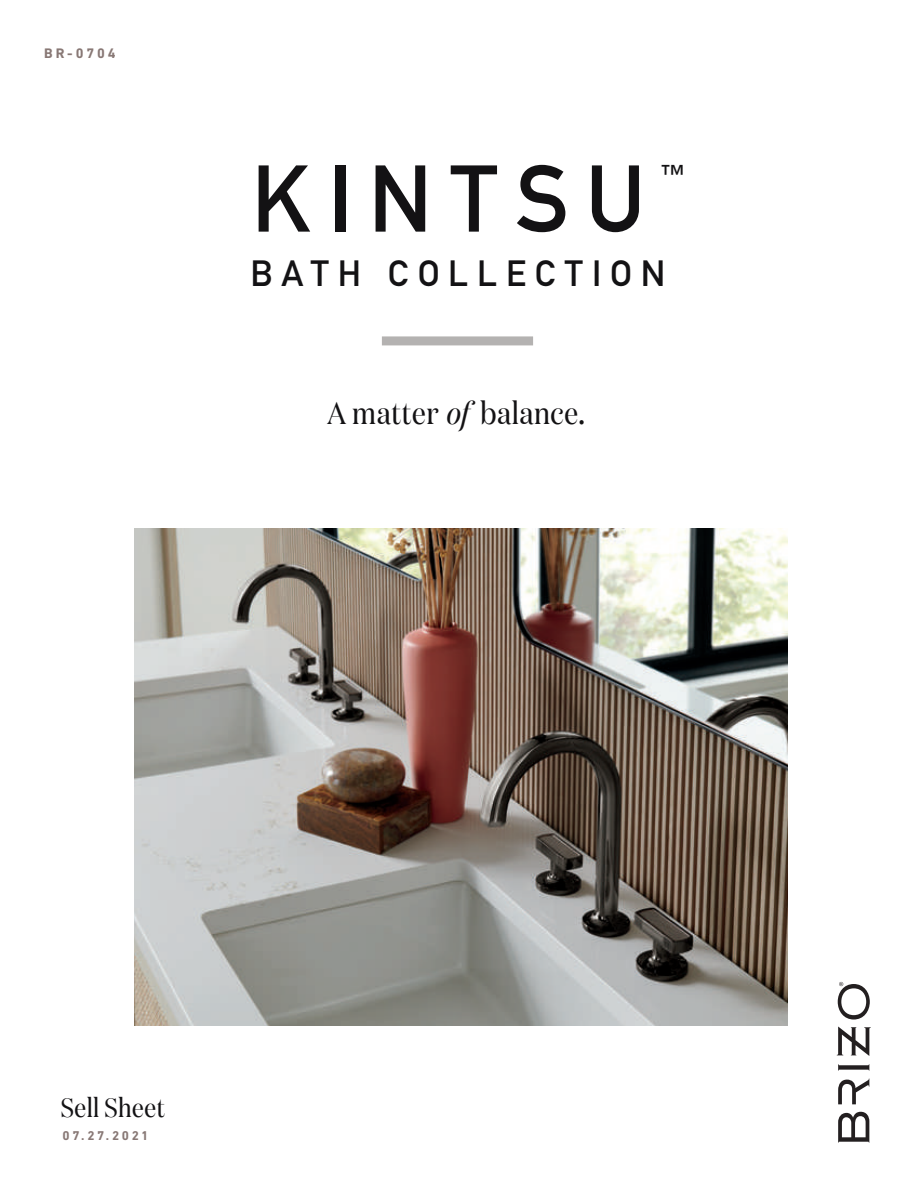
<style>
.page{position:relative;width:918px;height:1188px;background:#fff}
.page>*{position:absolute;margin:0;border:0;box-sizing:border-box;transform-origin:0 0}
.t1{font:93px "DIN Mittelschrift Std";letter-spacing:.2em;color:#131214}
.t2{font:36px "DIN Mittelschrift Std";letter-spacing:.245em;color:#131214}
.t3{font:31.5px "Domaine Display Nr";letter-spacing:.015em;color:#131214}
.t4{font:26.85px "Domaine Display Nr";letter-spacing:.015em;color:#131214}
.t5{font:24px "DIN Mittelschrift Std";color:#131214}
.t6{font:700 14.1px "DIN Next LT Pro";letter-spacing:.2em;color:#887875}
.t7{font:700 12.9px "DIN Next LT Pro";letter-spacing:.2em;color:#887875}
.s1{font-style:italic}
</style>
<div class="page">
<div style="left:382px;top:336px;width:151px;height:9px;background:#b4b2b1"></div>
<svg style="left:838px;top:1112px;width:31px;height:31px"></svg>
<svg style="left:838px;top:1064px;width:31px;height:7px"></svg>
<svg style="left:837px;top:1027px;width:34px;height:29px"></svg>
<svg style="left:838px;top:1079px;width:31px;height:25px"></svg>
<svg style="left:838px;top:982px;width:32px;height:38px"></svg>
<img style="left:134px;top:528px;width:653px;height:498px">
<p class="t6" style="left:44px;top:45px;width:73px">BR-0704</p>
<h1 class="t1" style="left:252px;top:144px;width:395px">KINTSU</h1>
<p class="t5" style="left:661px;top:160px;width:25px">™</p>
<p class="t2" style="left:251px;top:252px;width:416px">BATH COLLECTION</p>
<p class="t3" style="left:327px;top:391px;width:259px">A matter <span class="s1">of</span> balance.</p>
<p class="t4" style="left:61px;top:1089px;width:106px">Sell Sheet</p>
<p class="t7" style="left:63px;top:1128px;width:87px">07.27.2021</p>
</div>
